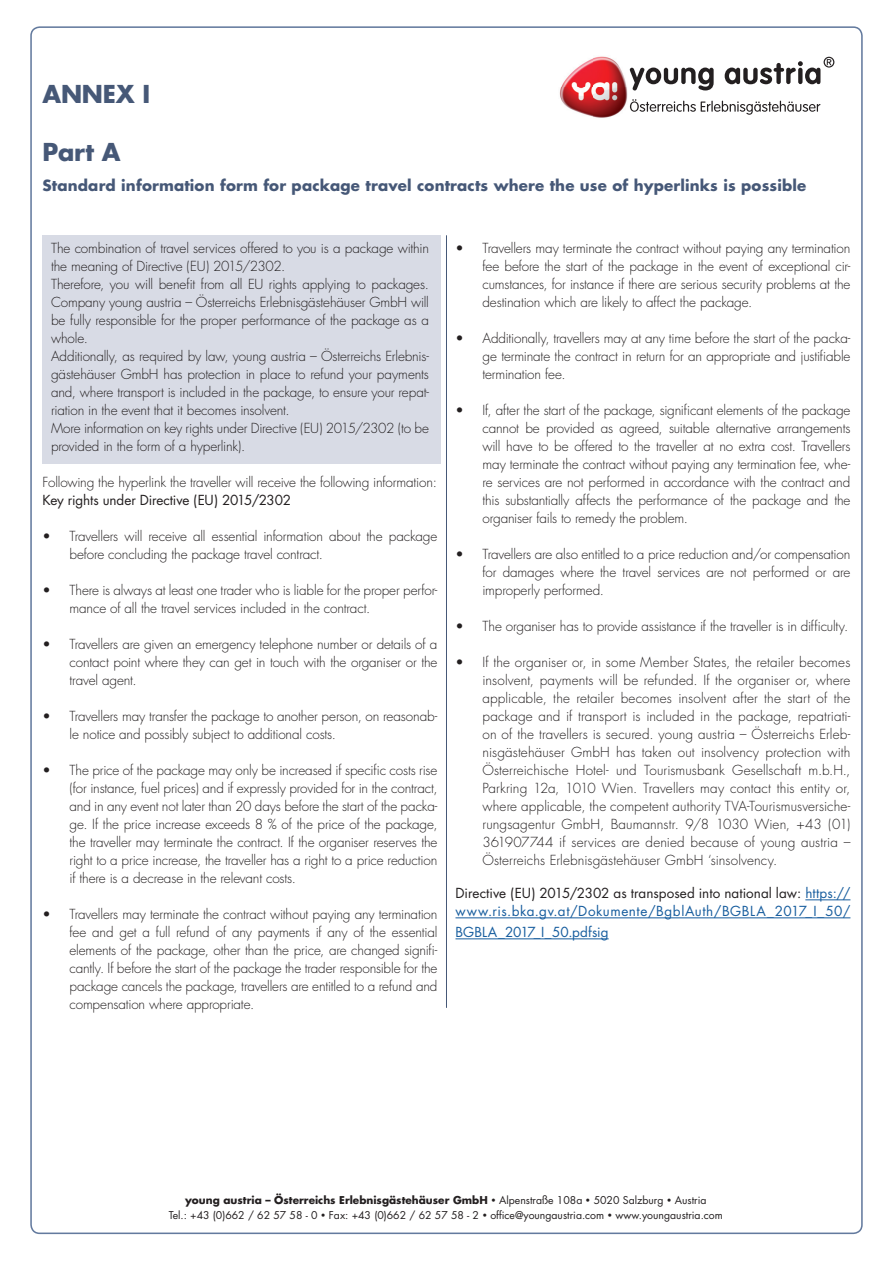
<style>
.page{position:relative;width:893px;height:1263px;background:#fff}
.page>*{position:absolute;margin:0;border:0;box-sizing:border-box;transform-origin:0 0}
.t1{font:700 24px "Futura";letter-spacing:-.01em;color:#465877}
.t2{font:700 15px "Futura";letter-spacing:.01em;color:#465877}
.t3{font:300 13.5px/18px "Futura";letter-spacing:-.01em;color:#231f20;text-align:justify}
.t4{font:13.5px/18px "Futura";letter-spacing:.01em;color:#175d9e}
.t5{font:13.5px "Futura";letter-spacing:-.01em;color:#231f20}
.t6{font:10.5px/15px "Futura";color:#231f20;text-align:center}
.s1{color:#231f20}
.s2{font-weight:700}
</style>
<div class="page">
<div style="left:43px;top:235px;width:398px;height:229px;background:#d8dbe5"></div>
<hr style="left:805px;top:899px;width:45px;height:1px;background:#175d9e">
<hr style="left:455px;top:917px;width:395px;height:1px;background:#175d9e">
<hr style="left:455px;top:938px;width:154px;height:1px;background:#175d9e">
<hr style="left:446px;top:235px;width:1px;height:773px;background:#465877">
<img style="left:559px;top:56px;width:69px;height:62px">
<svg style="left:630px;top:68px;width:84px;height:22px"></svg>
<svg style="left:630px;top:99px;width:190px;height:16px"></svg>
<svg style="left:725px;top:57px;width:109px;height:27px"></svg>
<h1 class="t1" style="left:43px;top:78px;width:109px">ANNEX I</h1>
<h1 class="t1" style="left:43px;top:136px;width:79px">Part A</h1>
<p class="t2" style="left:43px;top:176px;width:765px">Standard information form for package travel contracts where the use of hyperlinks is possible</p>
<p class="t3" style="left:51px;top:239px;width:379px;text-align:left">The combination of travel services offered to you is a package within the meaning of Directive (EU) 2015/2302.<br>Therefore, you will benefit from all EU rights applying to packages.<br>Company young austria – Österreichs Erlebnisgästehäuser GmbH will be fully responsible for the proper performance of the package as a whole.<br>Additionally, as required by law, young austria – Österreichs Erlebnis&shy;gästehäuser GmbH has protection in place to refund your payments and, where transport is included in the package, to ensure your repat&shy;riation in the event that it becomes insolvent.<br>More information on key rights under Directive (EU) 2015/2302 (to be provided in the form of a hyperlink).</p>
<p class="t3" style="left:43px;top:473px;width:396px">Following the hyperlink the traveller will receive the following information:</p>
<p class="t5" style="left:43px;top:491px;width:250px">Key rights under Directive (EU) 2015/2302</p>
<p class="t3" style="left:70px;top:527px;width:369px;text-indent:-27px">• Travellers will receive all essential information about the package before concluding the package travel contract.</p>
<p class="t3" style="left:70px;top:581px;width:369px;text-indent:-27px">• There is always at least one trader who is liable for the proper perfor&shy;mance of all the travel services included in the contract.</p>
<p class="t3" style="left:70px;top:635px;width:369px;text-indent:-27px">• Travellers are given an emergency telephone number or details of a contact point where they can get in touch with the organiser or the travel agent.</p>
<p class="t3" style="left:70px;top:707px;width:369px;text-indent:-27px">• Travellers may transfer the package to another person, on reasonab&shy;le notice and possibly subject to additional costs.</p>
<p class="t3" style="left:70px;top:761px;width:369px;text-indent:-27px">• The price of the package may only be increased if specific costs rise (for instance, fuel prices) and if expressly provided for in the contract, and in any event not later than 20 days before the start of the packa&shy;ge. If the price increase exceeds 8 % of the price of the package, the traveller may terminate the contract. If the organiser reserves the right to a price increase, the traveller has a right to a price reduction if there is a decrease in the relevant costs.</p>
<p class="t3" style="left:70px;top:905px;width:369px;text-indent:-27px">• Travellers may terminate the contract without paying any termination fee and get a full refund of any payments if any of the essential elements of the package, other than the price, are changed signifi&shy;cantly. If before the start of the package the trader responsible for the package cancels the package, travellers are entitled to a refund and compensation where appropriate.</p>
<p class="t3" style="left:482px;top:239px;width:369px;text-indent:-27px">• Travellers may terminate the contract without paying any termination fee before the start of the package in the event of exceptional cir&shy;cumstances, for instance if there are serious security problems at the destination which are likely to affect the package.</p>
<p class="t3" style="left:482px;top:329px;width:369px;text-indent:-27px">• Additionally, travellers may at any time before the start of the packa&shy;ge terminate the contract in return for an appropriate and justifiable termination fee.</p>
<p class="t3" style="left:482px;top:401px;width:369px;text-indent:-27px">• If, after the start of the package, significant elements of the package cannot be provided as agreed, suitable alternative arrangements will have to be offered to the traveller at no extra cost. Travellers may terminate the contract without paying any termination fee, whe&shy;re services are not performed in accordance with the contract and this substantially affects the performance of the package and the organiser fails to remedy the problem.</p>
<p class="t3" style="left:482px;top:545px;width:369px;text-indent:-27px">• Travellers are also entitled to a price reduction and/or compensation for damages where the travel services are not performed or are improperly performed.</p>
<p class="t3" style="left:455px;top:617px;width:394px">• The organiser has to provide assistance if the traveller is in difficulty.</p>
<p class="t3" style="left:482px;top:653px;width:369px;text-indent:-27px">• If the organiser or, in some Member States, the retailer becomes insolvent, payments will be refunded. If the organiser or, where applicable, the retailer becomes insolvent after the start of the package and if transport is included in the package, repatriati&shy;on of the travellers is secured. young austria – Österreichs Erleb&shy;nisgästehäuser GmbH has taken out insolvency protection with Österreichische Hotel- und Tourismusbank Gesellschaft m.b.H., Parkring 12a, 1010 Wien. Travellers may contact this entity or, where applicable, the competent authority TVA-Tourismusversiche&shy;rungsagentur GmbH, Baumannstr. 9/8 1030 Wien, +43 (01)<br>361907744 if services are denied because of young austria – Österreichs Erlebnisgästehäuser GmbH ‘sinsolvency.</p>
<p class="t4" style="left:455px;top:884px;width:396px"><span class="s1">Directive (EU) 2015/2302 as transposed into national law:</span> https:// www.ris.bka.gv.at/Dokumente/BgblAuth/BGBLA_2017_I_50/</p>
<p class="t4" style="left:455px;top:923px;width:155px">BGBLA_2017_I_50.pdfsig</p>
<p class="t6" style="left:169px;top:1193px;width:556px"><span class="s2">young austria – Österreichs Erlebnisgästehäuser GmbH</span> • Alpenstraße 108a • 5020 Salzburg • Austria<br>Tel.: +43 (0)662 / 62 57 58 - 0 • Fax: +43 (0)662 / 62 57 58 - 2 • office@youngaustria.com • www.youngaustria.com</p>
</div>
